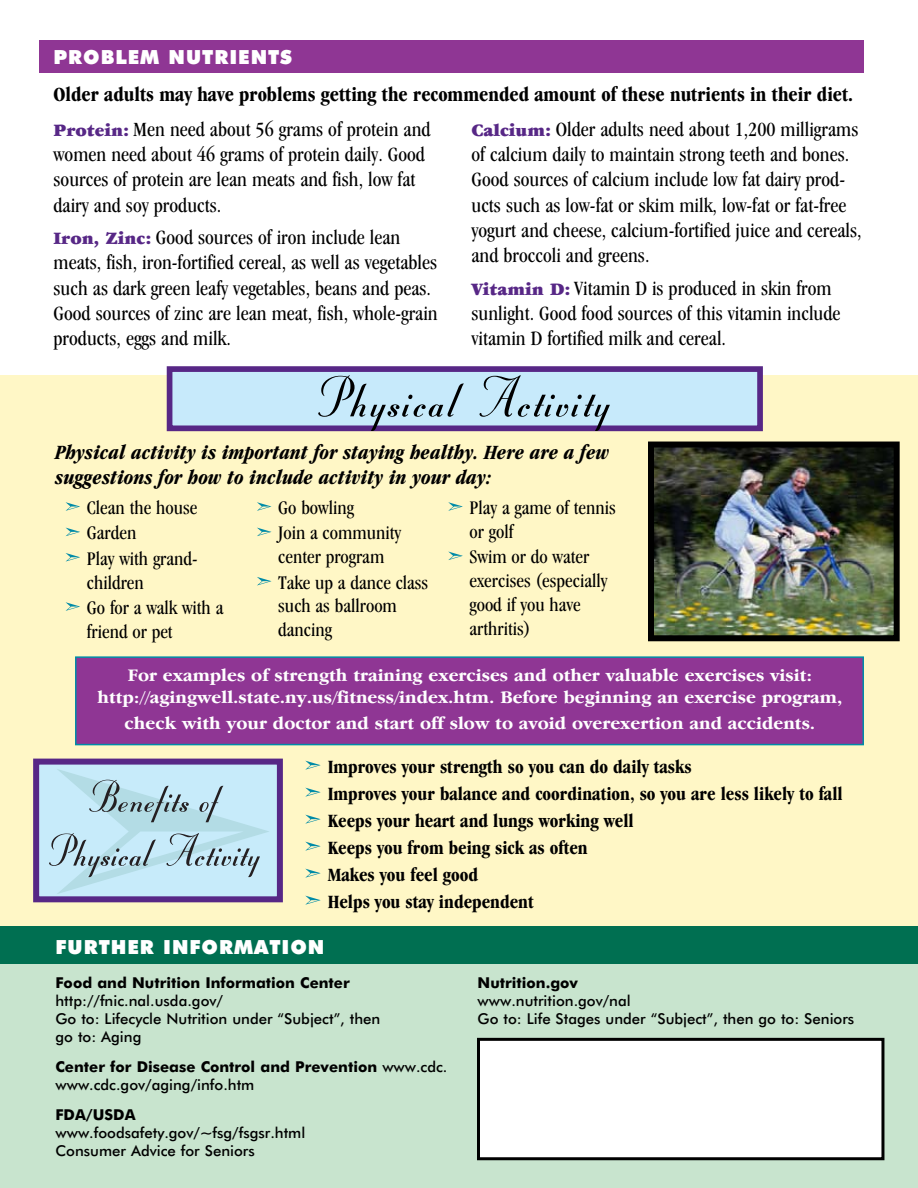
<style>
.page{position:relative;width:918px;height:1188px;background:#fff}
.page>*{position:absolute;margin:0;border:0;box-sizing:border-box;transform-origin:0 0}
.t1{font:condensed 21px/25.2px "Garamond IT Cby BT";color:#000}
.t2{font:italic 700 condensed 21px/25.2px "Garamond IT Cby BT";color:#000}
.t3{font:700 condensed 21px "Garamond IT Cby BT";color:#000}
.t4{font:condensed 19.95px/24.8px "Garamond IT Cby BT";color:#000}
.t5{font:700 condensed 19.5px/27px "Garamond IT Cby BT";color:#000}
.t6{font:900 19.5px "Futura BT";letter-spacing:.05em;color:#fff}
.t7{font:700 18.3px/21.9px "Garamond IT Cby BT";color:#fff;text-align:center}
.t8{font:500 15px/18px "Futura BT";color:#000}
.t9{font:700 15px/18px "Futura BT";color:#000}
.s1{font-weight:900;font-stretch:normal;font-size:18px;color:#572786}
.s2{font-weight:700}
.s3{font-weight:500}
</style>
<div class="page">
<div style="left:0;top:375px;width:917px;height:596px;background:#fff7c6"></div>
<div style="left:0;top:926px;width:918px;height:262px;background:#c8e4ce"></div>
<div style="left:0;top:927px;width:918px;height:37px;background:#006f51"></div>
<div style="left:478px;top:1039px;width:405px;height:120px;background:#fff"></div>
<div style="left:477px;top:1038px;width:407px;height:122px;border:3px solid #000"></div>
<div style="left:167px;top:366px;width:596px;height:65px;background:#c7eafb;border:6px solid #572786"></div>
<div style="left:75px;top:656px;width:789px;height:89px;background:#8f3694;border:2px solid #008ba7"></div>
<svg style="left:305px;top:761px;width:16px;height:9px"></svg>
<svg style="left:305px;top:788px;width:16px;height:9px"></svg>
<svg style="left:305px;top:815px;width:16px;height:9px"></svg>
<svg style="left:305px;top:842px;width:16px;height:9px"></svg>
<svg style="left:305px;top:869px;width:16px;height:9px"></svg>
<svg style="left:305px;top:896px;width:16px;height:9px"></svg>
<img style="left:655px;top:449px;width:238px;height:185px">
<div style="left:648px;top:442px;width:252px;height:199px;border:6px solid #000"></div>
<svg style="left:318px;top:375px;width:292px;height:56px"></svg>
<svg style="left:66px;top:502px;width:14px;height:9px"></svg>
<svg style="left:66px;top:528px;width:14px;height:8px"></svg>
<svg style="left:66px;top:553px;width:14px;height:9px"></svg>
<svg style="left:66px;top:602px;width:14px;height:9px"></svg>
<svg style="left:257px;top:502px;width:15px;height:9px"></svg>
<svg style="left:257px;top:528px;width:15px;height:8px"></svg>
<svg style="left:257px;top:577px;width:15px;height:9px"></svg>
<svg style="left:448px;top:502px;width:15px;height:9px"></svg>
<svg style="left:448px;top:552px;width:15px;height:8px"></svg>
<div style="left:39px;top:40px;width:825px;height:34px;background:#8f3694"></div>
<div style="left:36px;top:762px;width:244px;height:137px;background:#c7ebfa"></div>
<div style="left:33px;top:759px;width:250px;height:143px;border:6px solid #572786"></div>
<svg style="left:49px;top:769px;width:220px;height:125px"></svg>
<p class="t6" style="left:54px;top:45px;width:240px">PROBLEM NUTRIENTS</p>
<p class="t3" style="left:54px;top:82px;width:801px">Older adults may have problems getting the recommended amount of these nutrients in their diet.</p>
<p class="t1" style="left:54px;top:116px;width:379px"><span class="s1">Protein:</span> Men need about 56 grams of protein and women need about 46 grams of protein daily. Good sources of protein are lean meats and fish, low fat dairy and soy products.</p>
<p class="t1" style="left:54px;top:225px;width:386px"><span class="s1">Iron, Zinc:</span> Good sources of iron include lean meats, fish, iron-fortified cereal, as well as vegetables such as dark green leafy vegetables, beans and peas.<br>Good sources of zinc are lean meat, fish, whole-grain products, eggs and milk.</p>
<p class="t1" style="left:472px;top:116px;width:392px"><span class="s1">Calcium:</span> Older adults need about 1,200 milligrams of calcium daily to maintain strong teeth and bones.<br>Good sources of calcium include low fat dairy prod&shy;ucts such as low-fat or skim milk, low-fat or fat-free yogurt and cheese, calcium-fortified juice and cereals, and broccoli and greens.</p>
<p class="t1" style="left:472px;top:275px;width:371px"><span class="s1">Vitamin D:</span> Vitamin D is produced in skin from sunlight. Good food sources of this vitamin include vitamin D fortified milk and cereal.</p>
<p class="t2" style="left:56px;top:439px;width:556px">Physical activity is important for staying healthy. Here are a few suggestions for how to include activity in your day:</p>
<p class="t4" style="left:87px;top:495px;width:138px">Clean the house<br>Garden<br>Play with grand&shy;children<br>Go for a walk with a friend or pet</p>
<p class="t4" style="left:278px;top:495px;width:152px">Go bowling<br>Join a community center program<br>Take up a dance class such as ballroom dancing</p>
<p class="t4" style="left:470px;top:495px;width:148px;line-height:24.3px">Play a game of tennis or golf<br>Swim or do water exercises (especially good if you have arthritis)</p>
<p class="t7" style="left:98px;top:664px;width:747px">For examples of strength training exercises and other valuable exercises visit: http://agingwell.state.ny.us/fitness/index.htm. Before beginning an exercise program,</p>
<p class="t7" style="left:125px;top:712px;width:692px">check with your doctor and start off slow to avoid overexertion and accidents.</p>
<p class="t5" style="left:328px;top:753px;width:517px">Improves your strength so you can do daily tasks<br>Improves your balance and coordination, so you are less likely to fall Keeps your heart and lungs working well<br>Keeps you from being sick as often<br>Makes you feel good<br>Helps you stay independent</p>
<p class="t6" style="left:56px;top:935px;width:270px">FURTHER INFORMATION</p>
<p class="t8" style="left:56px;top:973px;width:326px"><span class="s2">Food and Nutrition Information Center </span>http://fnic.nal.usda.gov/<br>Go to: Lifecycle Nutrition under “Subject”, then go to: Aging</p>
<p class="t9" style="left:56px;top:1057px;width:394px">Center for Disease Control and Prevention <span class="s3">www.cdc. www.cdc.gov/aging/info.htm</span></p>
<p class="t8" style="left:56px;top:1105px;width:251px"><span class="s2">FDA/USDA </span>www.foodsafety.gov/~fsg/fsgsr.html<br>Consumer Advice for Seniors</p>
<p class="t8" style="left:478px;top:973px;width:378px"><span class="s2">Nutrition.gov<br></span>www.nutrition.gov/nal<br>Go to: Life Stages under “Subject”, then go to: Seniors</p>
</div>
